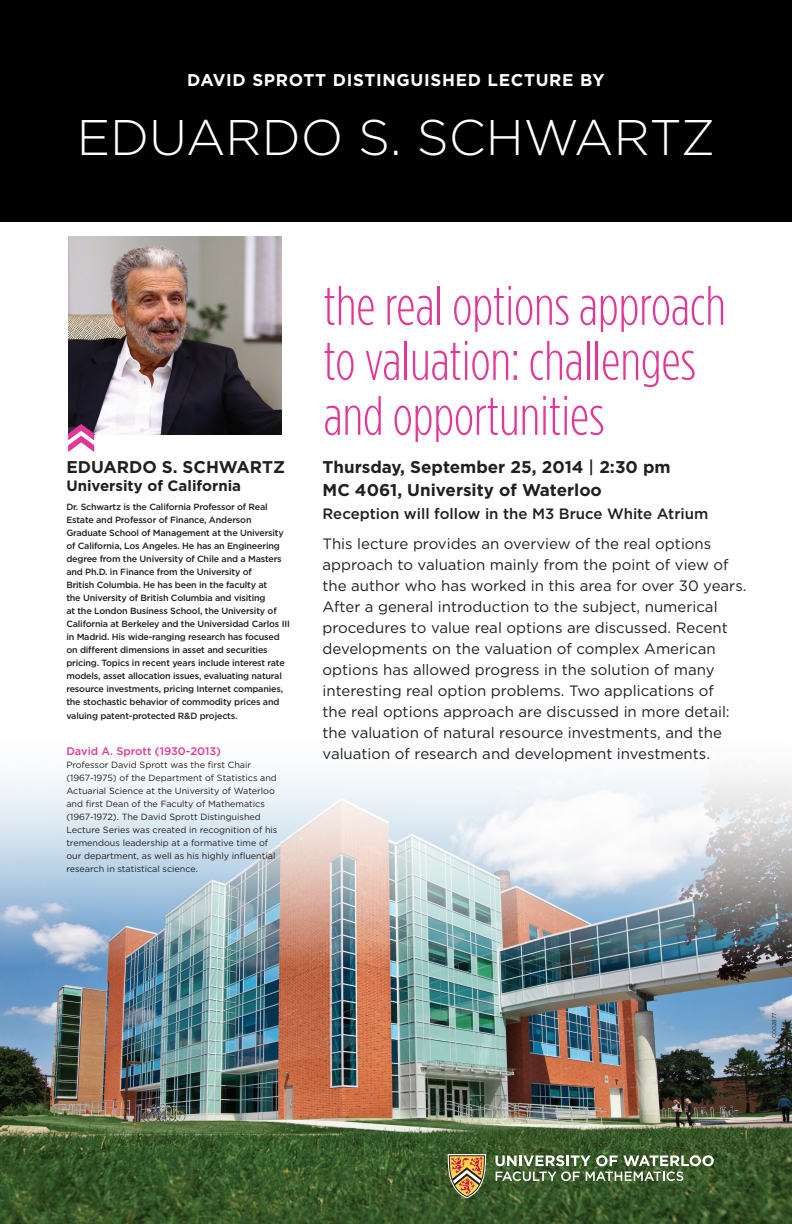
<style>
.page{position:relative;width:792px;height:1224px;background:#fff}
.page>*{position:absolute;margin:0;border:0;box-sizing:border-box;transform-origin:0 0}
.t1{font:300 55px/55px "Gotham Condensed";color:#e23796}
.t2{font:300 50px "Gotham";color:#fff}
.t3{font:700 17px/23px "Gotham";color:#231f20}
.t4{font:700 17px "Gotham";letter-spacing:.04em;color:#fff}
.t5{font:15px/21px "Gotham";color:#231f20}
.t6{font:500 15px "Gotham";color:#231f20}
.t7{font:700 15px "Gotham";color:#231f20}
.t8{font:500 11px "Gotham";color:#e23796}
.t9{font:500 9px/13px "Gotham";letter-spacing:-.02em;color:#231f20}
.t10{font:9px/13px "Gotham";color:#231f20}
.t11{font:5.5px "Gotham";color:#231f20}
.s1{font-weight:500}
</style>
<div class="page">
<img style="left:0;top:973px;width:792px;height:251px">
<svg style="left:495px;top:1155px;width:219px;height:26px"></svg>
<svg style="left:448px;top:1154px;width:38px;height:44px;background:#ad8856"></svg>
<img style="left:68px;top:236px;width:213px;height:199px">
<div style="left:0;top:0;width:792px;height:222px;background:#000"></div>
<img style="left:0;top:775px;width:792px;height:198px">
<svg style="left:68px;top:424px;width:26px;height:28px"></svg>
<h3 class="t4" style="left:187px;top:69px;width:419px">DAVID SPROTT DISTINGUISHED LECTURE BY</h3>
<h2 class="t2" style="left:77px;top:106px;width:640px">EDUARDO S. SCHWARTZ</h2>
<h3 class="t3" style="left:66px;top:456px;width:220px">EDUARDO S. SCHWARTZ</h3>
<h3 class="t7" style="left:66px;top:476px;width:176px">University of California</h3>
<p class="t9" style="left:66px;top:500px;width:225px">Dr. Schwartz is the California Professor of Real Estate and Professor of Finance, Anderson Graduate School of Management at the University of California, Los Angeles. He has an Engineering degree from the University of Chile and a Masters and Ph.D. in Finance from the University of<br>British Columbia. He has been in the faculty at<br>the University of British Columbia and visiting<br>at the London Business School, the University of California at Berkeley and the Universidad Carlos III in Madrid. His wide-ranging research has focused on different dimensions in asset and securities pricing. Topics in recent years include interest rate models, asset allocation issues, evaluating natural resource investments, pricing Internet companies, the stochastic behavior of commodity prices and</p>
<p class="t9" style="left:66px;top:709px;width:173px">valuing patent-protected R&amp;D projects.</p>
<p class="t8" style="left:66px;top:744px;width:156px">David A. Sprott (1930-2013)</p>
<p class="t10" style="left:66px;top:758px;width:213px">Professor David Sprott was the first Chair (1967-1975) of the Department of Statistics and Actuarial Science at the University of Waterloo and first Dean of the Faculty of Mathematics (1967-1972). The David Sprott Distinguished Lecture Series was created in recognition of his tremendous leadership at a formative time of our department, as well as his highly influential research in statistical science.</p>
<h1 class="t1" style="left:324px;top:278px;width:404px">the real options approach to valuation: challenges and opportunities</h1>
<h3 class="t3" style="left:323px;top:455px;width:350px">Thursday, September 25, 2014 <span class="s1">|</span> 2:30 pm<br>MC 4061, University of Waterloo</h3>
<h3 class="t6" style="left:323px;top:504px;width:387px">Reception will follow in the M3 Bruce White Atrium</h3>
<p class="t5" style="left:323px;top:533px;width:425px">This lecture provides an overview of the real options approach to valuation mainly from the point of view of the author who has worked in this area for over 30 years.<br>After a general introduction to the subject, numerical procedures to value real options are discussed. Recent developments on the valuation of complex American options has allowed progress in the solution of many interesting real option problems. Two applications of<br>the real options approach are discussed in more detail: the valuation of natural resource investments, and the valuation of research and development investments.</p>
<p class="t11" style="left:771px;top:1038px;width:27px;rotate:-90deg">C002877</p>
</div>
